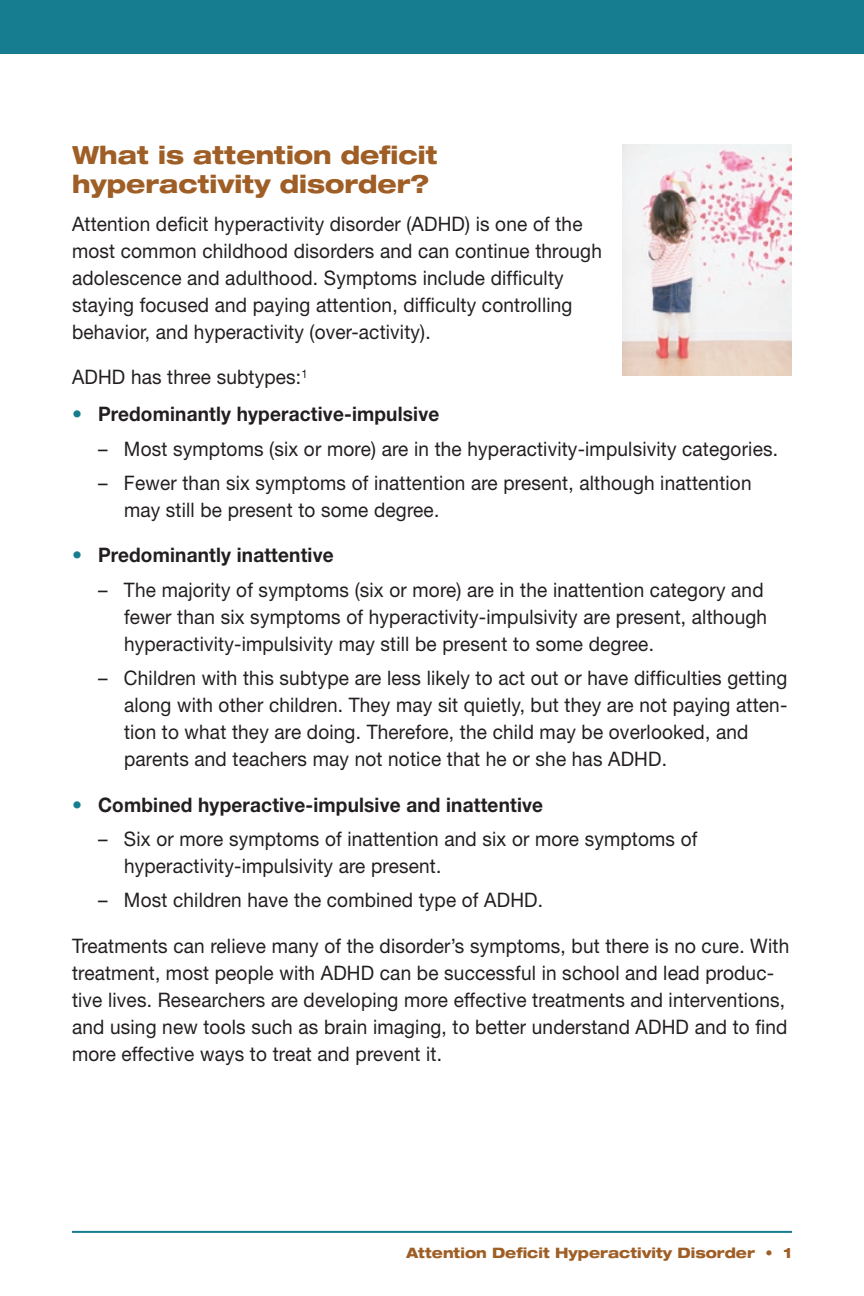
<style>
.page{position:relative;width:864px;height:1296px;background:#fff}
.page>*{position:absolute;margin:0;border:0;box-sizing:border-box;transform-origin:0 0}
._1a__Header{font:800 expanded 25px/29px "Helvetica Neue";color:#9e5e25;scale:.95 1}
._2a__Body_Text{font:20px/27px "Helvetica Neue";letter-spacing:.01em;color:#231f20;scale:.95 1}
._4b__Bullet_2-body_t{font:20px/27px "Helvetica Neue";letter-spacing:.01em;color:#231f20;scale:.95 1}
._3a__Bullet-body_tex{font:20px/27px "Helvetica Neue";letter-spacing:.01em;color:#231f20;scale:.95 1}
._4a__Bullet_2-body_t{font:20px/27px "Helvetica Neue";letter-spacing:.01em;color:#231f20;scale:.95 1}
._3a__Bullet-body_tex-2{font:700 20px "Helvetica Neue";letter-spacing:.01em;color:#231f20;scale:.95 1}
._2b__Body_Text_-_bef{font:20px "Helvetica Neue";letter-spacing:.01em;color:#231f20;scale:.95 1}
.z_Footer{font:800 expanded 14.4px "Helvetica Neue";color:#9e5e25;scale:.95 1}
.s1{color:#167d90}
.s2{font-weight:900;font-stretch:normal}
</style>
<div class="page">
<div style="left:0;top:0;width:864px;height:54px;background:#167d90"></div>
<hr style="left:72px;top:1231px;width:720px;height:2px;background:#167d90">
<img style="left:623px;top:144px;width:169px;height:231px">
<p class="_1a__Header" style="left:72px;top:140px;width:386px">What is attention deficit hyperactivity disorder?</p>
<p class="_2a__Body_Text" style="left:72px;top:210px;width:559px">Attention deficit hyperactivity disorder (ADHD) is one of the most common childhood disorders and can continue through adolescence and adulthood. Symptoms include difficulty staying focused and paying attention, difficulty controlling behavior, and hyperactivity (over-activity).</p>
<p class="_2b__Body_Text_-_bef" style="left:72px;top:365px;width:250px">ADHD has three subtypes:<sup>1</sup></p>
<p class="_3a__Bullet-body_tex-2" style="left:72px;top:402px;width:388px"><span class="s1">•</span> Predominantly hyperactive-impulsive</p>
<p class="_4a__Bullet_2-body_t" style="left:98px;top:435px;width:717px">– Most symptoms (six or more) are in the hyperactivity-impulsivity categories.</p>
<p class="_4b__Bullet_2-body_t" style="left:124px;top:469px;width:662px;text-indent:-26px">– Fewer than six symptoms of inattention are present, although inattention may still be present to some degree.</p>
<p class="_3a__Bullet-body_tex-2" style="left:72px;top:543px;width:277px"><span class="s1">•</span> Predominantly inattentive</p>
<p class="_3a__Bullet-body_tex" style="left:124px;top:576px;width:678px;text-indent:-26px">– The majority of symptoms (six or more) are in the inattention category and fewer than six symptoms of hyperactivity-impulsivity are present, although hyperactivity-impulsivity may still be present to some degree.</p>
<p class="_4b__Bullet_2-body_t" style="left:124px;top:664px;width:700px;text-indent:-26px">– Children with this subtype are less likely to act out or have difficulties getting along with other children. They may sit quietly, but they are not paying atten&shy;tion to what they are doing. Therefore, the child may be overlooked, and parents and teachers may not notice that he or she has ADHD.</p>
<p class="_3a__Bullet-body_tex-2" style="left:72px;top:792px;width:497px"><span class="s1">•</span> Combined hyperactive-impulsive and inattentive</p>
<p class="_4a__Bullet_2-body_t" style="left:124px;top:825px;width:605px;text-indent:-26px">– Six or more symptoms of inattention and six or more symptoms of hyperactivity-impulsivity are present.</p>
<p class="_4b__Bullet_2-body_t" style="left:98px;top:886px;width:470px">– Most children have the combined type of ADHD.</p>
<p class="_2a__Body_Text" style="left:72px;top:932px;width:756px">Treatments can relieve many of the disorder’s symptoms, but there is no cure. With treatment, most people with ADHD can be successful in school and lead produc&shy;tive lives. Researchers are developing more effective treatments and interventions, and using new tools such as brain imaging, to better understand ADHD and to find more effective ways to treat and prevent it.</p>
<p class="z_Footer" style="left:407px;top:1244px;width:387px">Attention Deficit Hyperactivity Disorder <span class="s2">•</span></p>
</div>
